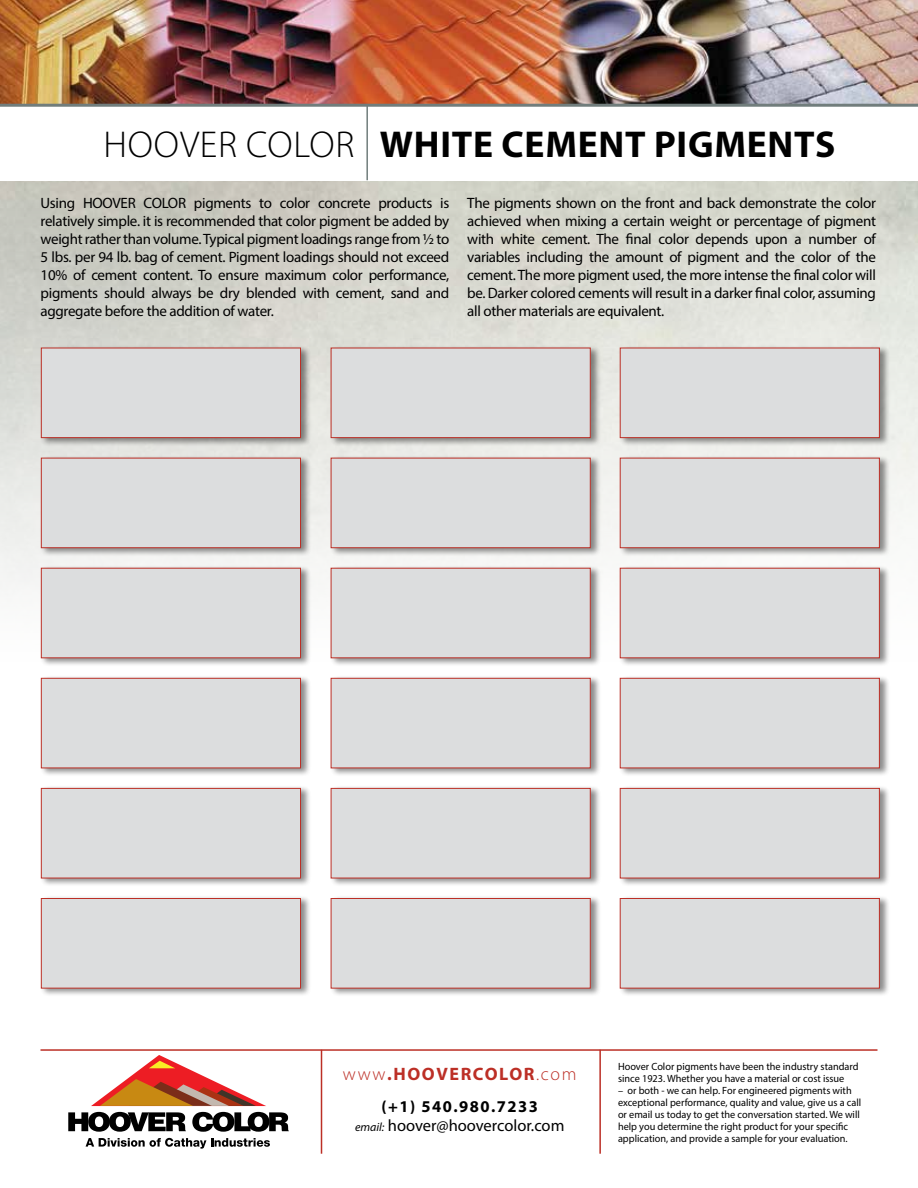
<style>
.page{position:relative;width:918px;height:1188px;background:#fff}
.page>*{position:absolute;margin:0;border:0;box-sizing:border-box;transform-origin:0 0}
.t1{font:700 37.5px "Myriad Pro";letter-spacing:.02em;color:#000}
.t2{font:700 18px "Myriad Pro";letter-spacing:.09em;color:#bc2f26}
.t3{font:16.5px/19.5px "Myriad Pro";color:#000;text-align:center}
.t4{font:15px/18px "Myriad Pro";letter-spacing:-.02em;color:#000;text-align:justify}
.t5{font:10.5px/12px "Myriad Pro";color:#000}
.s1{font-weight:300}
.s2{font-weight:700}
.s3{font-style:italic;font-size:12px}
</style>
<div class="page">
<img style="left:584px;top:0;width:141px;height:104px">
<img style="left:169px;top:0;width:161px;height:104px">
<img style="left:330px;top:0;width:254px;height:104px">
<img style="left:0;top:0;width:169px;height:104px">
<img style="left:725px;top:0;width:193px;height:104px">
<hr style="left:366px;top:105px;width:2px;height:75px;background:#717d7c">
<hr style="left:0;top:104px;width:918px;height:3px;background:#717d7c">
<div style="left:619px;top:345px;width:271px;height:102px;background:#000;opacity:.45"></div>
<div style="left:620px;top:348px;width:260px;height:90px;background:#dcddde;border:1px solid #bc2f26"></div>
<div style="left:619px;top:455px;width:271px;height:102px;background:#000;opacity:.45"></div>
<div style="left:620px;top:458px;width:260px;height:90px;background:#dcddde;border:1px solid #bc2f26"></div>
<div style="left:619px;top:565px;width:271px;height:102px;background:#000;opacity:.45"></div>
<div style="left:620px;top:568px;width:260px;height:90px;background:#dcddde;border:1px solid #bc2f26"></div>
<div style="left:619px;top:675px;width:271px;height:102px;background:#000;opacity:.45"></div>
<div style="left:620px;top:678px;width:260px;height:90px;background:#dcddde;border:1px solid #bc2f26"></div>
<div style="left:619px;top:785px;width:271px;height:102px;background:#000;opacity:.45"></div>
<div style="left:620px;top:788px;width:260px;height:90px;background:#dcddde;border:1px solid #bc2f26"></div>
<div style="left:619px;top:896px;width:271px;height:101px;background:#000;opacity:.45"></div>
<div style="left:620px;top:898px;width:260px;height:91px;background:#dcddde;border:1px solid #bc2f26"></div>
<div style="left:330px;top:345px;width:271px;height:102px;background:#000;opacity:.45"></div>
<div style="left:331px;top:348px;width:260px;height:90px;background:#dcddde;border:1px solid #bc2f26"></div>
<div style="left:330px;top:455px;width:271px;height:102px;background:#000;opacity:.45"></div>
<div style="left:331px;top:458px;width:260px;height:90px;background:#dcddde;border:1px solid #bc2f26"></div>
<div style="left:330px;top:565px;width:271px;height:102px;background:#000;opacity:.45"></div>
<div style="left:331px;top:568px;width:260px;height:90px;background:#dcddde;border:1px solid #bc2f26"></div>
<div style="left:330px;top:675px;width:271px;height:102px;background:#000;opacity:.45"></div>
<div style="left:331px;top:678px;width:260px;height:90px;background:#dcddde;border:1px solid #bc2f26"></div>
<div style="left:330px;top:785px;width:271px;height:102px;background:#000;opacity:.45"></div>
<div style="left:331px;top:788px;width:260px;height:90px;background:#dcddde;border:1px solid #bc2f26"></div>
<div style="left:330px;top:896px;width:271px;height:101px;background:#000;opacity:.45"></div>
<div style="left:331px;top:898px;width:260px;height:91px;background:#dcddde;border:1px solid #bc2f26"></div>
<div style="left:41px;top:345px;width:271px;height:102px;background:#000;opacity:.45"></div>
<div style="left:41px;top:348px;width:260px;height:90px;background:#dcddde;border:1px solid #bc2f26"></div>
<div style="left:41px;top:455px;width:271px;height:102px;background:#000;opacity:.45"></div>
<div style="left:41px;top:458px;width:260px;height:90px;background:#dcddde;border:1px solid #bc2f26"></div>
<div style="left:41px;top:565px;width:271px;height:102px;background:#000;opacity:.45"></div>
<div style="left:41px;top:568px;width:260px;height:90px;background:#dcddde;border:1px solid #bc2f26"></div>
<div style="left:41px;top:675px;width:271px;height:102px;background:#000;opacity:.45"></div>
<div style="left:41px;top:678px;width:260px;height:90px;background:#dcddde;border:1px solid #bc2f26"></div>
<div style="left:41px;top:785px;width:271px;height:102px;background:#000;opacity:.45"></div>
<div style="left:41px;top:788px;width:260px;height:90px;background:#dcddde;border:1px solid #bc2f26"></div>
<div style="left:41px;top:896px;width:271px;height:101px;background:#000;opacity:.45"></div>
<div style="left:41px;top:898px;width:260px;height:91px;background:#dcddde;border:1px solid #bc2f26"></div>
<hr style="left:599px;top:1050px;width:2px;height:104px;background:#bc2f26">
<hr style="left:321px;top:1050px;width:1px;height:104px;background:#bc2f26">
<hr style="left:40px;top:1049px;width:838px;height:2px;background:#bc2f26">
<svg style="left:91px;top:1055px;width:175px;height:51px"></svg>
<svg style="left:86px;top:1138px;width:184px;height:11px"></svg>
<svg style="left:68px;top:1112px;width:118px;height:20px"></svg>
<svg style="left:192px;top:1112px;width:97px;height:20px"></svg>
<h1 class="t1" style="left:104px;top:120px;width:733px"><span class="s1">HOOVER COLOR</span> WHITE CEMENT PIGMENTS</h1>
<p class="t4" style="left:41px;top:194px;width:410px">Using HOOVER COLOR pigments to color concrete products is relatively simple. it is recommended that color pigment be added by weight rather than volume. Typical pigment loadings range from ½ to 5 lbs. per 94 lb. bag of cement. Pigment loadings should not exceed 10% of cement content. To ensure maximum color performance, pigments should always be dry blended with cement, sand and aggregate before the addition of water.</p>
<p class="t4" style="left:467px;top:194px;width:410px">The pigments shown on the front and back demonstrate the color achieved when mixing a certain weight or percentage of pigment with white cement. The final color depends upon a number of variables including the amount of pigment and the color of the cement. The more pigment used, the more intense the final color will be. Darker colored cements will result in a darker final color, assuming all other materials are equivalent.</p>
<p class="t2" style="left:343px;top:1062px;width:235px"><span class="s1">www</span>.HOOVERCOLOR<span class="s1">.com</span></p>
<p class="t3" style="left:355px;top:1096px;width:211px"><span class="s2">(+1) 540.980.7233<br></span><span class="s3">email:</span> hoover@hoovercolor.com</p>
<p class="t5" style="left:618px;top:1060px;width:242px">Hoover Color pigments have been the industry standard since 1923. Whether you have a material or cost issue</p>
<p class="t5" style="left:618px;top:1084px;width:245px">– or both - we can help. For engineered pigments with exceptional performance, quality and value, give us a call or email us today to get the conversation started. We will help you determine the right product for your specific application, and provide a sample for your evaluation.</p>
</div>
